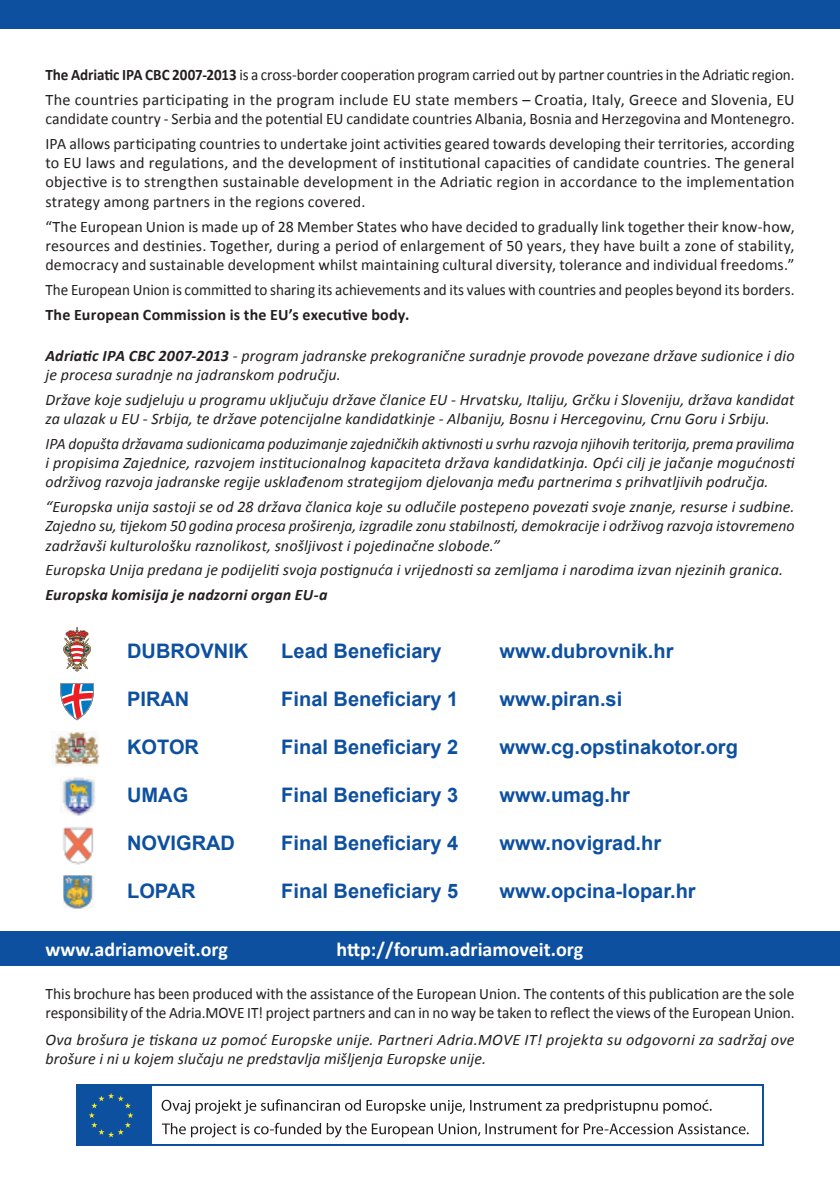
<style>
.page{position:relative;width:840px;height:1191px;background:#fff}
.page>*{position:absolute;margin:0;border:0;box-sizing:border-box;transform-origin:0 0}
.t1{font:700 20px "Arial";color:#0d509f}
.t2{font:700 20px "Calibri";color:#fff}
._02_BODY{font:16px/19.2px "Calibri";color:#231f20}
._02_BODY-2{font:italic 16px/19.2px "Calibri";letter-spacing:.01em;color:#231f20}
._02_BODY-3{font:italic 16px/19.2px "Calibri";letter-spacing:.01em;color:#231f20;text-align:justify;scale:.96 1}
._02_BODY-4{font:16px "Calibri";color:#231f20;scale:.94 1}
._02_BODY-5{font:16px "Calibri";color:#231f20;scale:.95 1}
._02_BODY-6{font:700 16px "Calibri";letter-spacing:.015em;color:#231f20}
._02_BODY-7{font:italic 700 16px "Calibri";letter-spacing:.01em;color:#231f20}
.s1{font-weight:700}
</style>
<div class="page">
<div style="left:0;top:0;width:839px;height:28px;background:#0d509f"></div>
<div style="left:0;top:931px;width:839px;height:34px;background:#0d509f"></div>
<img style="left:64px;top:875px;width:31px;height:33px">
<img style="left:63px;top:827px;width:31px;height:37px">
<img style="left:60px;top:777px;width:35px;height:38px">
<img style="left:52px;top:732px;width:48px;height:34px">
<svg style="left:60px;top:683px;width:34px;height:37px"></svg>
<svg style="left:63px;top:627px;width:28px;height:45px"></svg>
<div style="left:76px;top:1084px;width:687px;height:61px;background:linear-gradient(to bottom,#0d509f,#0d509f)"></div>
<div style="left:152px;top:1086px;width:609px;height:57px;background:#fff"></div>
<svg style="left:89px;top:1093px;width:44px;height:44px;background:#1d5b95"></svg>
<svg style="left:162px;top:1122px;width:586px;height:15px"></svg>
<svg style="left:161px;top:1099px;width:496px;height:15px"></svg>
<svg style="left:663px;top:1099px;width:48px;height:14px"></svg>
<p class="_02_BODY-4" style="left:45px;top:65px;width:798px"><span class="s1">The Adriatic IPA CBC 2007-2013</span> is a cross-border cooperation program carried out by partner countries in the Adriatic region.</p>
<p class="_02_BODY" style="left:45px;top:90px;width:750px">The countries participating in the program include EU state members – Croatia, Italy, Greece and Slovenia, EU candidate country - Serbia and the potential EU candidate countries Albania, Bosnia and Herzegovina and Montenegro.</p>
<p class="_02_BODY" style="left:45px;top:134px;width:750px;text-align:justify">IPA allows participating countries to undertake joint activities geared towards developing their territories, according to EU laws and regulations, and the development of institutional capacities of candidate countries. The general objective is to strengthen sustainable development in the Adriatic region in accordance to the implementation strategy among partners in the regions covered.</p>
<p class="_02_BODY" style="left:45px;top:217px;width:750px;text-align:justify">“The European Union is made up of 28 Member States who have decided to gradually link together their know-how, resources and destinies. Together, during a period of enlargement of 50 years, they have built a zone of stability, democracy and sustainable development whilst maintaining cultural diversity, tolerance and individual freedoms.”</p>
<p class="_02_BODY-5" style="left:45px;top:279px;width:789px">The European Union is committed to sharing its achievements and its values with countries and peoples beyond its borders.</p>
<p class="_02_BODY-6" style="left:45px;top:304px;width:365px">The European Commission is the EU’s executive body.</p>
<p class="_02_BODY-2" style="left:45px;top:345px;width:750px"><span class="s1">Adriatic IPA CBC 2007-2013</span> - program jadranske prekogranične suradnje provode povezane države sudionice i dio je procesa suradnje na jadranskom području.</p>
<p class="_02_BODY-2" style="left:45px;top:389px;width:750px">Države koje sudjeluju u programu uključuju države članice EU - Hrvatsku, Italiju, Grčku i Sloveniju, država kandidat za ulazak u EU - Srbija, te države potencijalne kandidatkinje - Albaniju, Bosnu i Hercegovinu, Crnu Goru i Srbiju.</p>
<p class="_02_BODY-3" style="left:45px;top:433px;width:781px">IPA dopušta državama sudionicama poduzimanje zajedničkih aktivnosti u svrhu razvoja njihovih teritorija, prema pravilima i propisima Zajednice, razvojem institucionalnog kapaciteta država kandidatkinja. Opći cilj je jačanje mogućnosti održivog razvoja jadranske regije usklađenom strategijom djelovanja među partnerima s prihvatljivih područja.</p>
<p class="_02_BODY-2" style="left:45px;top:496px;width:750px;text-align:justify">“Europska unija sastoji se od 28 država članica koje su odlučile postepeno povezati svoje znanje, resurse i sudbine.<br>Zajedno su, tijekom 50 godina procesa proširenja, izgradile zonu stabilnosti, demokracije i održivog razvoja istovremeno zadržavši kulturološku raznolikost, snošljivost i pojedinačne slobode.”</p>
<p class="_02_BODY-2" style="left:45px;top:560px;width:738px">Europska Unija predana je podijeliti svoja postignuća i vrijednosti sa zemljama i narodima izvan njezinih granica.</p>
<p class="_02_BODY-7" style="left:45px;top:585px;width:283px">Europska komisija je nadzorni organ EU-a</p>
<p class="t1" style="left:127px;top:638px;width:123px">DUBROVNIK</p>
<p class="t1" style="left:281px;top:638px;width:162px">Lead Beneficiary</p>
<p class="t1" style="left:499px;top:638px;width:175px">www.dubrovnik.hr</p>
<p class="t1" style="left:127px;top:686px;width:64px">PIRAN</p>
<p class="t1" style="left:281px;top:686px;width:178px">Final Beneficiary 1</p>
<p class="t1" style="left:499px;top:686px;width:124px">www.piran.si</p>
<p class="t1" style="left:127px;top:734px;width:73px">KOTOR</p>
<p class="t1" style="left:281px;top:734px;width:178px">Final Beneficiary 2</p>
<p class="t1" style="left:499px;top:734px;width:240px">www.cg.opstinakotor.org</p>
<p class="t1" style="left:127px;top:782px;width:63px">UMAG</p>
<p class="t1" style="left:281px;top:782px;width:178px">Final Beneficiary 3</p>
<p class="t1" style="left:499px;top:782px;width:132px">www.umag.hr</p>
<p class="t1" style="left:127px;top:830px;width:109px">NOVIGRAD</p>
<p class="t1" style="left:281px;top:830px;width:178px">Final Beneficiary 4</p>
<p class="t1" style="left:499px;top:830px;width:163px">www.novigrad.hr</p>
<p class="t1" style="left:127px;top:878px;width:70px">LOPAR</p>
<p class="t1" style="left:281px;top:878px;width:178px">Final Beneficiary 5</p>
<p class="t1" style="left:499px;top:878px;width:197px">www.opcina-lopar.hr</p>
<p class="t2" style="left:45px;top:936px;width:184px">www.adriamoveit.org</p>
<p class="t2" style="left:336px;top:936px;width:248px">http://forum.adriamoveit.org</p>
<p class="_02_BODY" style="left:45px;top:984px;width:750px">This brochure has been produced with the assistance of the European Union. The contents of this publication are the sole responsibility of the Adria.MOVE IT! project partners and can in no way be taken to reflect the views of the European Union.</p>
<p class="_02_BODY-2" style="left:45px;top:1029px;width:750px">Ova brošura je tiskana uz pomoć Europske unije. Partneri Adria.MOVE IT! projekta su odgovorni za sadržaj ove brošure i ni u kojem slučaju ne predstavlja mišljenja Europske unije.</p>
</div>
